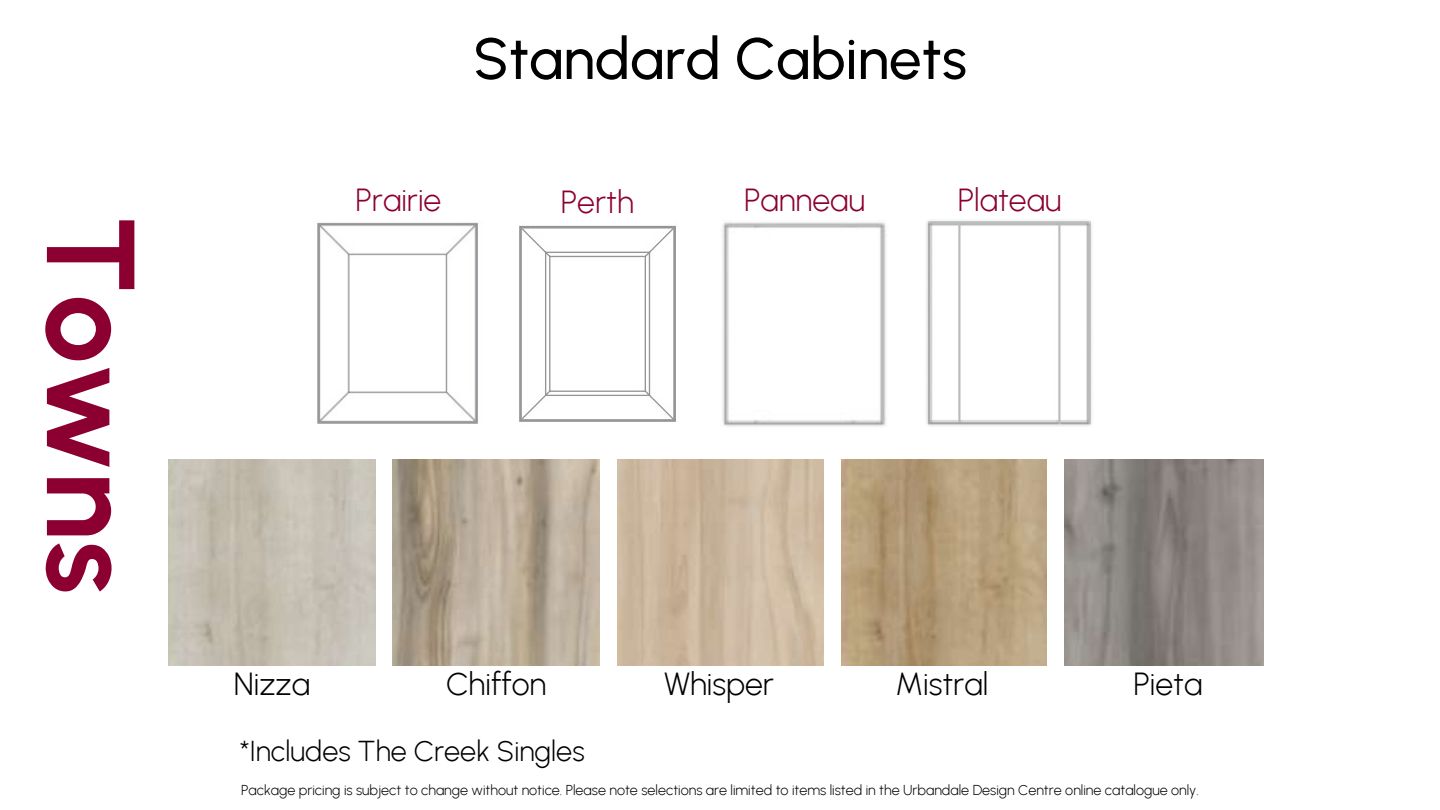
<style>
.page{position:relative;width:1440px;height:810px;background:#fff}
.page>*{position:absolute;margin:0;border:0;box-sizing:border-box;transform-origin:0 0}
.t1{font:700 125px "Urbanist";color:#8c0031}
.t2{font:500 58.3px "Urbanist";color:#000}
.t3{font:300 31.9px "Urbanist";color:#000}
.t4{font:300 31.9px "Urbanist";color:#8c0031}
.t5{font:300 28.8px "Urbanist";color:#000}
.t6{font:300 14.3px "Urbanist";color:#000}
</style>
<div class="page">
<img style="left:392px;top:459px;width:208px;height:207px">
<img style="left:841px;top:459px;width:205px;height:207px">
<img style="left:1064px;top:459px;width:200px;height:207px">
<img style="left:317px;top:222px;width:161px;height:202px">
<img style="left:518px;top:225px;width:158px;height:197px">
<img style="left:926px;top:220px;width:166px;height:206px">
<img style="left:722px;top:222px;width:164px;height:205px">
<h3 class="t1" style="left:166px;top:215px;width:381px;rotate:90deg">Towns</h3>
<h1 class="t2" style="left:473px;top:24px;width:495px">Standard Cabinets</h1>
<p class="t4" style="left:356px;top:181px;width:87px">Prairie</p>
<h3 class="t4" style="left:561px;top:183px;width:75px">Perth</h3>
<p class="t4" style="left:744px;top:181px;width:122px">Panneau</p>
<p class="t4" style="left:958px;top:181px;width:105px">Plateau</p>
<p class="t3" style="left:234px;top:665px;width:78px">Nizza</p>
<p class="t3" style="left:446px;top:665px;width:102px">Chiffon</p>
<h3 class="t3" style="left:664px;top:665px;width:112px">Whisper</h3>
<p class="t3" style="left:895px;top:665px;width:94px">Mistral</p>
<h3 class="t3" style="left:1134px;top:665px;width:70px">Pieta</h3>
<h3 class="t5" style="left:240px;top:734px;width:346px">*Includes The Creek Singles</h3>
<h2 class="t6" style="left:241px;top:781px;width:959px">Package pricing is subject to change without notice. Please note selections are limited to items listed in the Urbandale Design Centre online catalogue only.</h2>
</div>
